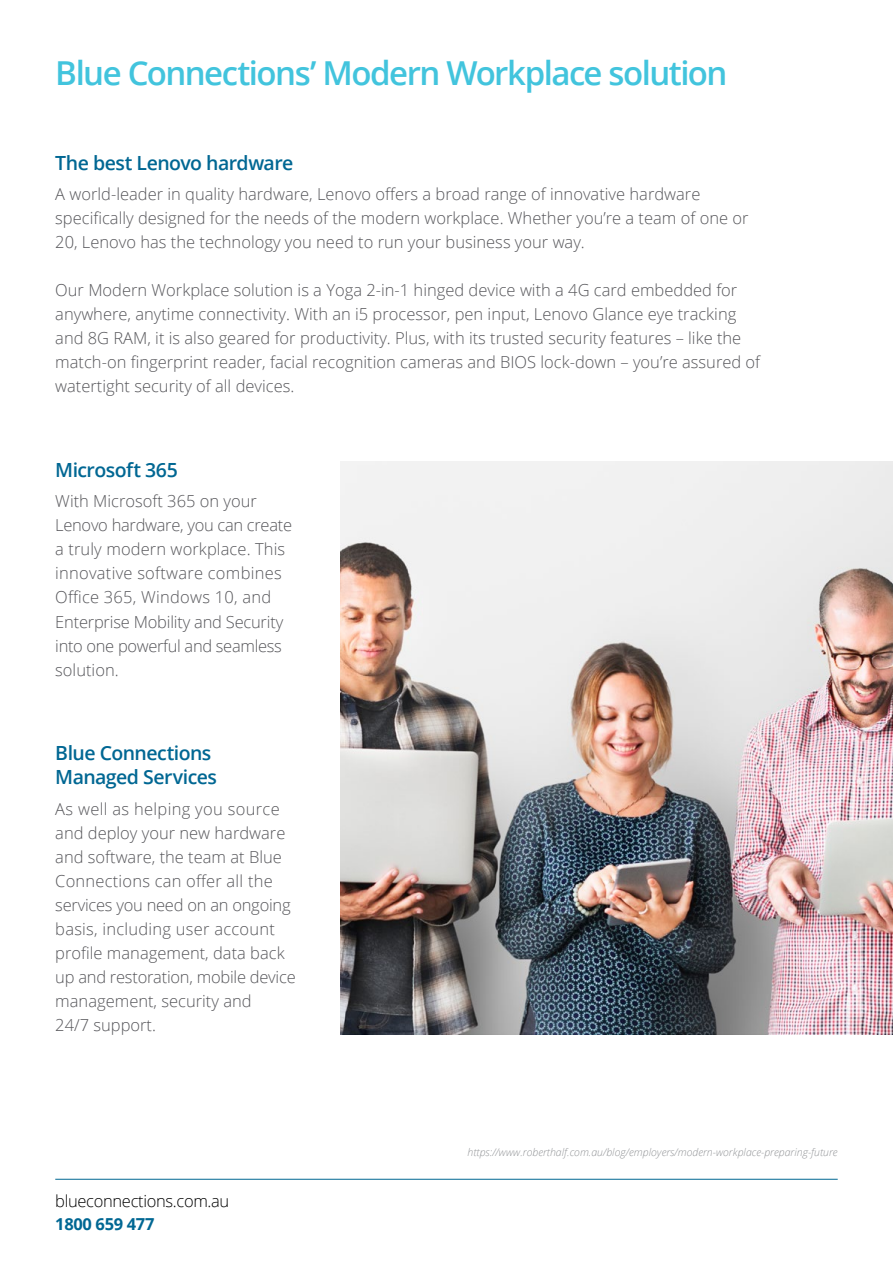
<style>
.page{position:relative;width:893px;height:1263px;background:#fff}
.page>*{position:absolute;margin:0;border:0;box-sizing:border-box;transform-origin:0 0}
.t1{font:600 33px "Open Sans";letter-spacing:-.045em;color:#42c4dd}
.t2{font:600 19.5px/24px "Open Sans";letter-spacing:-.03em;color:#006793}
.t3{font:300 16.5px/24px "Open Sans";color:#56565a}
.t4{font:300 16.5px "Open Sans";letter-spacing:-.02em;color:#000}
.t5{font:700 16.5px "Open Sans";letter-spacing:-.02em;color:#006793}
.t6{font:italic 300 10.5px "Open Sans";color:#939598}
</style>
<div class="page">
<hr style="left:55px;top:1179px;width:783px;height:1px;background:#006793">
<img style="left:341px;top:461px;width:552px;height:573px">
<h1 class="t1" style="left:55px;top:50px;width:674px">Blue Connections’ Modern Workplace solution</h1>
<p class="t2" style="left:55px;top:150px;width:240px">The best Lenovo hardware</p>
<p class="t3" style="left:55px;top:182px;width:695px">A world-leader in quality hardware, Lenovo offers a broad range of innovative hardware specifically designed for the needs of the modern workplace. Whether you’re a team of one or<br>20, Lenovo has the technology you need to run your business your way.</p>
<p class="t3" style="left:55px;top:278px;width:706px">Our Modern Workplace solution is a Yoga 2-in-1 hinged device with a 4G card embedded for anywhere, anytime connectivity. With an i5 processor, pen input, Lenovo Glance eye tracking and 8G RAM, it is also geared for productivity. Plus, with its trusted security features – like the match-on fingerprint reader, facial recognition cameras and BIOS lock-down – you’re assured of watertight security of all devices.</p>
<p class="t2" style="left:55px;top:458px;width:124px">Microsoft 365</p>
<p class="t3" style="left:55px;top:489px;width:238px">With Microsoft 365 on your<br>Lenovo hardware, you can create a truly modern workplace. This innovative software combines<br>Office 365, Windows 10, and<br>Enterprise Mobility and Security into one powerful and seamless solution.</p>
<p class="t2" style="left:55px;top:741px;width:163px">Blue Connections<br>Managed Services</p>
<p class="t3" style="left:55px;top:796px;width:242px">As well as helping you source and deploy your new hardware and software, the team at Blue<br>Connections can offer all the services you need on an ongoing basis, including user account profile management, data back up and restoration, mobile device management, security and<br>24/7 support.</p>
<p class="t4" style="left:55px;top:1190px;width:176px">blueconnections.com.au</p>
<p class="t5" style="left:55px;top:1212px;width:101px">1800 659 477</p>
<p class="t6" style="left:468px;top:1144px;width:372px">https://www.roberthalf.com.au/blog/employers/modern-workplace-preparing-future</p>
</div>
